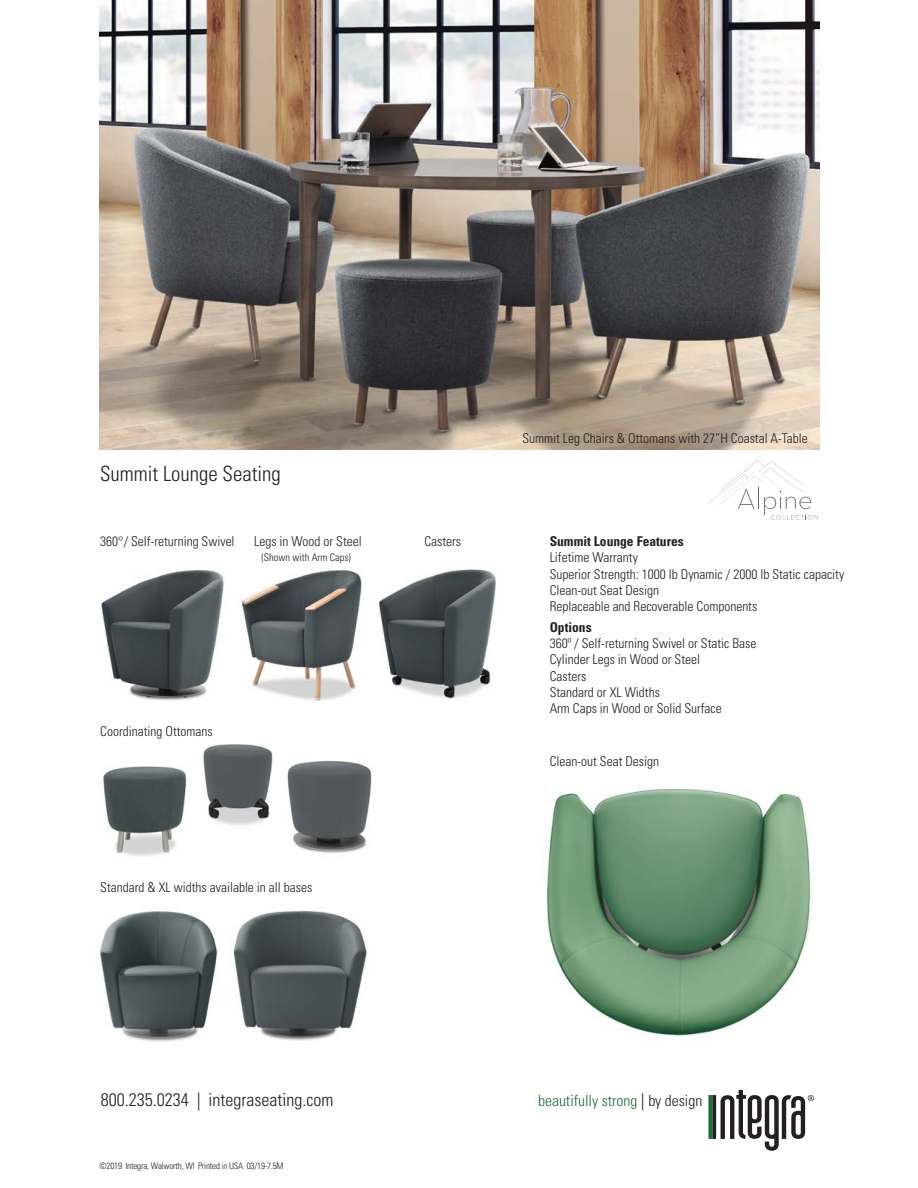
<style>
.page{position:relative;width:918px;height:1188px;background:#fff}
.page>*{position:absolute;margin:0;border:0;box-sizing:border-box;transform-origin:0 0}
.t1{font:300 condensed 21px "Univers LT Std";color:#231f20}
.t2{font:300 condensed 18px "Univers LT Std";color:#231f20}
.t3{font:300 condensed 15.3px "Univers LT Std";color:#1d6e37}
.t4{font:300 condensed 13.5px "Univers LT Std";color:#231f20}
.t5{font:700 condensed 13.5px "Univers LT Std";color:#231f20}
.t6{font:300 condensed 10.5px "Univers LT Std";color:#231f20}
.t7{font:300 condensed 9px "Univers LT Std";letter-spacing:-.02em;color:#231f20}
.s1{font-size:17.1px;color:#231f20}
.s2{color:#231f20}
</style>
<div class="page">
<img style="left:99px;top:0;width:720px;height:450px">
<img style="left:101px;top:569px;width:395px;height:132px">
<img style="left:103px;top:745px;width:269px;height:111px">
<img style="left:100px;top:910px;width:267px;height:132px">
<img style="left:546px;top:789px;width:265px;height:247px">
<svg style="left:708px;top:456px;width:110px;height:64px"></svg>
<svg style="left:708px;top:1090px;width:106px;height:61px"></svg>
<p class="t1" style="left:100px;top:461px;width:182px">Summit Lounge Seating</p>
<p class="t4" style="left:100px;top:533px;width:136px">360°/ Self-returning Swivel</p>
<p class="t4" style="left:254px;top:533px;width:109px">Legs in Wood or Steel</p>
<p class="t4" style="left:424px;top:533px;width:38px">Casters</p>
<p class="t6" style="left:262px;top:551px;width:91px">(Shown with Arm Caps)</p>
<p class="t4" style="left:100px;top:723px;width:114px">Coordinating Ottomans</p>
<p class="t4" style="left:100px;top:879px;width:214px">Standard &amp; XL widths available in all bases</p>
<p class="t4" style="left:522px;top:430px;width:287px">Summit Leg Chairs &amp; Ottomans with 27”H Coastal A-Table</p>
<p class="t5" style="left:550px;top:533px;width:136px">Summit Lounge Features</p>
<p class="t4" style="left:550px;top:549px;width:90px">Lifetime Warranty</p>
<p class="t4" style="left:550px;top:566px;width:296px">Superior Strength: 1000 lb Dynamic / 2000 lb Static capacity</p>
<p class="t4" style="left:550px;top:582px;width:111px">Clean-out Seat Design</p>
<p class="t4" style="left:550px;top:598px;width:209px">Replaceable and Recoverable Components</p>
<p class="t5" style="left:550px;top:619px;width:43px">Options</p>
<p class="t4" style="left:550px;top:635px;width:208px">360º / Self-returning Swivel or Static Base</p>
<p class="t4" style="left:550px;top:651px;width:152px">Cylinder Legs in Wood or Steel</p>
<p class="t4" style="left:550px;top:668px;width:38px">Casters</p>
<p class="t4" style="left:550px;top:684px;width:112px">Standard or XL Widths</p>
<p class="t4" style="left:550px;top:700px;width:174px">Arm Caps in Wood or Solid Surface</p>
<p class="t4" style="left:550px;top:753px;width:111px">Clean-out Seat Design</p>
<p class="t2" style="left:101px;top:1088px;width:234px">800.235.0234 | integraseating.com</p>
<p class="t7" style="left:100px;top:1160px;width:186px">©2019 Integra, Walworth, WI Printed in USA 03/19-7.5M</p>
<p class="t3" style="left:538px;top:1092px;width:166px">beautifully strong <span class="s1">|</span> <span class="s2">by design</span></p>
</div>
